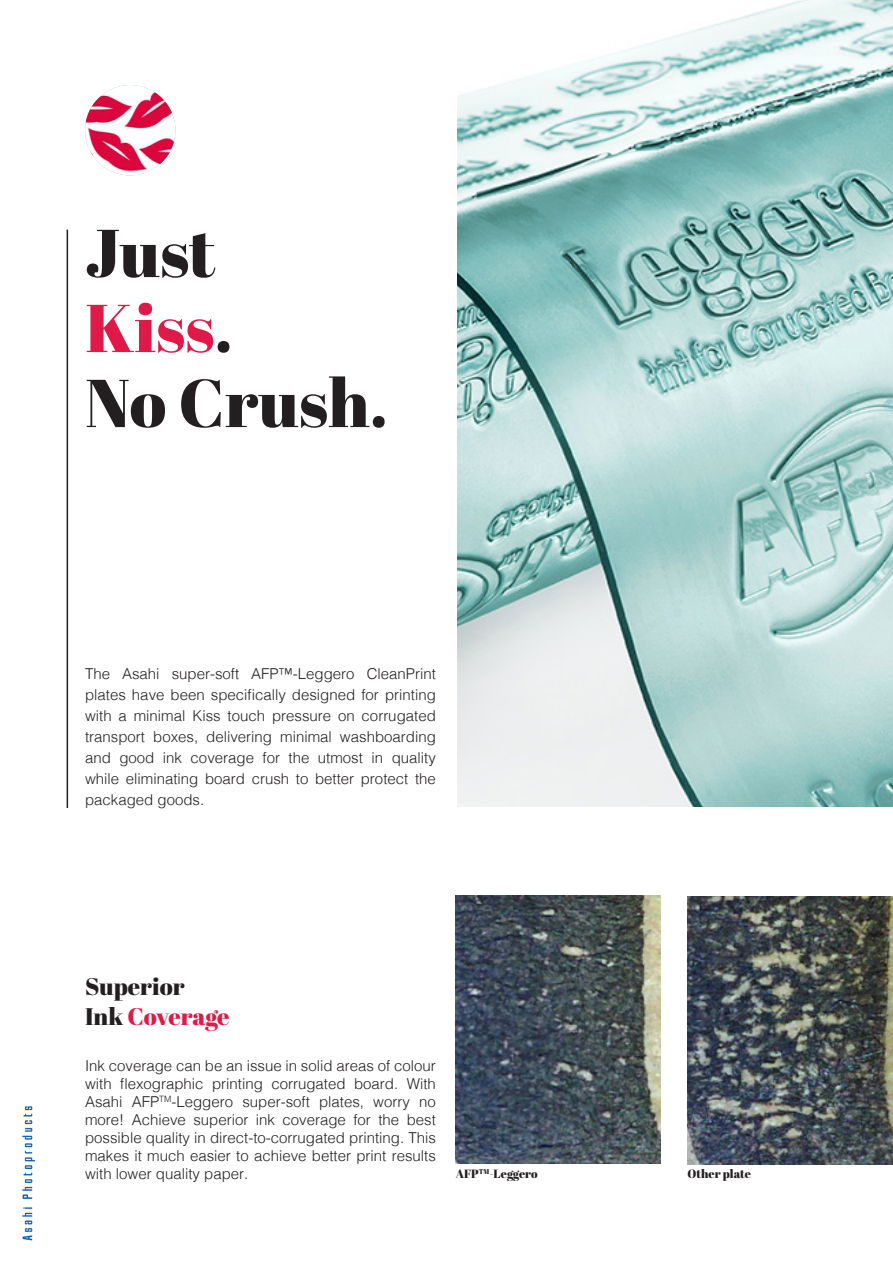
<style>
.page{position:relative;width:893px;height:1263px;background:#fff}
.page>*{position:absolute;margin:0;border:0;box-sizing:border-box;transform-origin:0 0}
.t1{font:67.5px/75px "Abril Fatface";color:#231f20}
.t2{font:24px "Abril Fatface";letter-spacing:-.01em;color:#e01a48}
.t3{font:24px "Abril Fatface";color:#231f20}
.text{font:300 15px/21px "Helvetica";color:#231f20;text-align:justify}
.t4{font:12px "Abril Fatface";color:#231f20}
.s1{color:#e01a48}
.s2{color:#231f20}
</style>
<div class="page">
<hr style="left:67px;top:230px;width:1px;height:578px;background:#231f20">
<img style="left:22px;top:1106px;width:14px;height:135px">
<img style="left:457px;top:0;width:436px;height:806px">
<img style="left:85px;top:85px;width:90px;height:90px;border-radius:45px">
<img style="left:456px;top:895px;width:205px;height:269px">
<img style="left:687px;top:896px;width:206px;height:268px">
<p class="t1" style="left:85px;top:214px;width:149px">Just<br><span class="s1">Kiss</span>.</p>
<p class="t1" style="left:85px;top:364px;width:304px">No Crush.</p>
<p class="text" style="left:85px;top:662px;width:352px">The Asahi super-soft AFP™-Leggero CleanPrint plates have been specifically designed for printing with a minimal Kiss touch pressure on corrugated transport boxes, delivering minimal washboarding and good ink coverage for the utmost in quality while eliminating board crush to better protect the packaged goods.</p>
<p class="t3" style="left:85px;top:970px;width:101px">Superior</p>
<p class="t2" style="left:85px;top:1000px;width:146px"><span class="s2">Ink</span> Coverage</p>
<p class="text" style="left:85px;top:1055px;width:352px;line-height:18px">Ink coverage can be an issue in solid areas of colour with flexographic printing corrugated board. With Asahi AFP<sup>TM</sup>-Leggero super-soft plates, worry no more! Achieve superior ink coverage for the best possible quality in direct-to-corrugated printing. This makes it much easier to achieve better print results with lower quality paper.</p>
<p class="t4" style="left:456px;top:1165px;width:83px">AFP<sup>TM</sup>-Leggero</p>
<p class="t4" style="left:687px;top:1165px;width:65px">Other plate</p>
</div>
